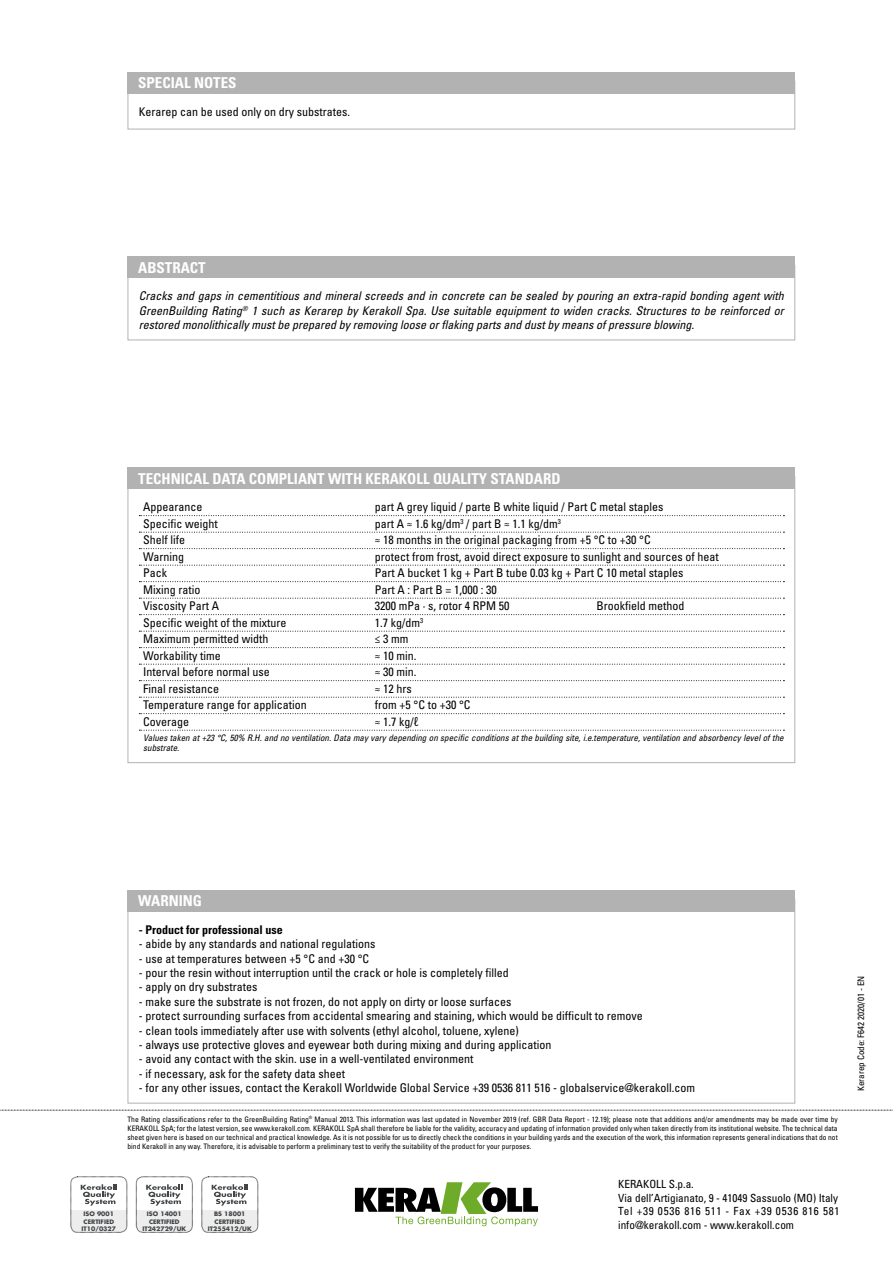
<style>
.page{position:relative;width:893px;height:1263px;background:#fff}
.page>*{position:absolute;margin:0;border:0;box-sizing:border-box;transform-origin:0 0}
.t1{font:700 condensed 15px "Univers LT Std";color:#fff}
.t2{font:condensed 12px "Univers LT Std";color:#000}
.t3{font:italic condensed 12px/14.4px "Univers LT Std";color:#000;text-align:justify}
.t4{font:700 condensed 12px "Univers LT Std";color:#000}
.t5{font:condensed 11.25px/13.5px "Univers LT Std";color:#000}
.t6{font:italic condensed 9px/10.8px "Univers LT Std";color:#000}
.t7{font:condensed 9px "Univers LT Std";color:#000}
.t8{font:condensed 7.5px/9px "Univers LT Std";color:#000;text-align:justify}
.t9{font:700 6px/7.2px "Futura Std";color:#424446;text-align:center}
</style>
<div class="page">
<svg style="left:0;top:1110px;width:893px;height:1px"></svg>
<div style="left:71px;top:1176px;width:56px;height:56px;border:1px dashed #000;border-radius:7px"></div>
<svg style="left:71px;top:1184px;width:56px;height:48px"></svg>
<div style="left:136px;top:1176px;width:56px;height:56px;border:1px dashed #000;border-radius:7px"></div>
<svg style="left:136px;top:1184px;width:56px;height:48px"></svg>
<div style="left:202px;top:1176px;width:56px;height:56px;border:1px dashed #000;border-radius:7px"></div>
<svg style="left:202px;top:1184px;width:56px;height:48px"></svg>
<svg style="left:355px;top:1182px;width:183px;height:44px"></svg>
<div style="left:128px;top:81px;width:667px;height:48px;border:1px solid #b3b2b2"></div>
<div style="left:128px;top:72px;width:667px;height:22px;background:#b3b2b2"></div>
<div style="left:128px;top:265px;width:667px;height:75px;border:1px solid #b3b2b2"></div>
<div style="left:128px;top:257px;width:667px;height:21px;background:#b3b2b2"></div>
<div style="left:128px;top:890px;width:667px;height:21px;background:#b3b2b2"></div>
<svg style="left:139px;top:515px;width:645px;height:1px"></svg>
<svg style="left:139px;top:532px;width:645px;height:1px"></svg>
<svg style="left:139px;top:548px;width:645px;height:1px"></svg>
<svg style="left:139px;top:565px;width:645px;height:1px"></svg>
<svg style="left:139px;top:581px;width:645px;height:1px"></svg>
<svg style="left:139px;top:598px;width:645px;height:1px"></svg>
<svg style="left:139px;top:614px;width:645px;height:1px"></svg>
<svg style="left:139px;top:631px;width:645px;height:1px"></svg>
<svg style="left:139px;top:647px;width:645px;height:1px"></svg>
<svg style="left:139px;top:664px;width:645px;height:1px"></svg>
<svg style="left:139px;top:680px;width:645px;height:1px"></svg>
<svg style="left:139px;top:697px;width:645px;height:1px"></svg>
<svg style="left:139px;top:713px;width:645px;height:1px"></svg>
<svg style="left:139px;top:730px;width:645px;height:1px"></svg>
<div style="left:128px;top:468px;width:667px;height:21px;background:#b3b2b2"></div>
<p class="t1" style="left:138px;top:74px;width:100px">SPECIAL NOTES</p>
<p class="t2" style="left:139px;top:104px;width:213px">Kerarep can be used only on dry substrates.</p>
<p class="t1" style="left:138px;top:258px;width:69px">ABSTRACT</p>
<p class="t3" style="left:139px;top:289px;width:646px">Cracks and gaps in cementitious and mineral screeds and in concrete can be sealed by pouring an extra-rapid bonding agent with GreenBuilding Rating<sup>®</sup> 1 such as Kerarep by Kerakoll Spa. Use suitable equipment to widen cracks. Structures to be reinforced or restored monolithically must be prepared by removing loose or flaking parts and dust by means of pressure blowing.</p>
<p class="t1" style="left:138px;top:469px;width:424px">TECHNICAL DATA COMPLIANT WITH KERAKOLL QUALITY STANDARD</p>
<p class="t2" style="left:143px;top:499px;width:61px">Appearance</p>
<p class="t2" style="left:375px;top:499px;width:290px">part A grey liquid / parte B white liquid / Part C metal staples</p>
<p class="t2" style="left:143px;top:516px;width:76px">Specific weight</p>
<p class="t2" style="left:375px;top:516px;width:187px">part A ≈ 1.6 kg/dm<sup>3</sup> / part B ≈ 1.1 kg/dm<sup>3</sup></p>
<p class="t2" style="left:143px;top:532px;width:43px">Shelf life</p>
<p class="t2" style="left:375px;top:532px;width:277px">≈ 18 months in the original packaging from +5 °C to +30 °C</p>
<p class="t2" style="left:143px;top:549px;width:42px">Warning</p>
<p class="t2" style="left:375px;top:549px;width:345px">protect from frost, avoid direct exposure to sunlight and sources of heat</p>
<p class="t2" style="left:143px;top:565px;width:25px">Pack</p>
<p class="t2" style="left:375px;top:565px;width:310px">Part A bucket 1 kg + Part B tube 0.03 kg + Part C 10 metal staples</p>
<p class="t2" style="left:143px;top:582px;width:59px">Mixing ratio</p>
<p class="t2" style="left:375px;top:582px;width:123px">Part A : Part B = 1,000 : 30</p>
<p class="t2" style="left:143px;top:598px;width:77px">Viscosity Part A</p>
<p class="t2" style="left:375px;top:598px;width:136px">3200 mPa · s, rotor 4 RPM 50</p>
<p class="t2" style="left:596px;top:598px;width:89px">Brookfield method</p>
<p class="t2" style="left:143px;top:615px;width:145px">Specific weight of the mixture</p>
<p class="t2" style="left:375px;top:615px;width:50px">1.7 kg/dm<sup>3</sup></p>
<p class="t2" style="left:143px;top:631px;width:127px">Maximum permitted width</p>
<p class="t2" style="left:375px;top:631px;width:35px">≤ 3 mm</p>
<p class="t2" style="left:143px;top:648px;width:79px">Workability time</p>
<p class="t2" style="left:375px;top:648px;width:43px">≈ 10 min.</p>
<p class="t2" style="left:143px;top:664px;width:128px">Interval before normal use</p>
<p class="t2" style="left:375px;top:664px;width:43px">≈ 30 min.</p>
<p class="t2" style="left:143px;top:681px;width:77px">Final resistance</p>
<p class="t2" style="left:375px;top:681px;width:38px">≈ 12 hrs</p>
<p class="t2" style="left:143px;top:697px;width:165px">Temperature range for application</p>
<p class="t2" style="left:375px;top:697px;width:97px">from +5 °C to +30 °C</p>
<p class="t2" style="left:143px;top:714px;width:47px">Coverage</p>
<p class="t2" style="left:375px;top:714px;width:45px">≈ 1.7 kg/ℓ</p>
<p class="t6" style="left:143px;top:732px;width:642px">Values taken at +23 °C, 50% R.H. and no ventilation. Data may vary depending on specific conditions at the building site, i.e.temperature, ventilation and absorbency level of the substrate.</p>
<p class="t1" style="left:138px;top:892px;width:65px">WARNING</p>
<p class="t4" style="left:139px;top:922px;width:145px">- Product for professional use</p>
<p class="t2" style="left:139px;top:936px;width:238px">- abide by any standards and national regulations</p>
<p class="t2" style="left:139px;top:951px;width:232px">- use at temperatures between +5 °C and +30 °C</p>
<p class="t2" style="left:139px;top:965px;width:371px">- pour the resin without interruption until the crack or hole is completely filled</p>
<p class="t2" style="left:139px;top:979px;width:120px">- apply on dry substrates</p>
<p class="t2" style="left:139px;top:994px;width:374px">- make sure the substrate is not frozen, do not apply on dirty or loose surfaces</p>
<p class="t2" style="left:139px;top:1008px;width:505px">- protect surrounding surfaces from accidental smearing and staining, which would be difficult to remove</p>
<p class="t2" style="left:139px;top:1023px;width:381px">- clean tools immediately after use with solvents (ethyl alcohol, toluene, xylene)</p>
<p class="t2" style="left:139px;top:1037px;width:414px">- always use protective gloves and eyewear both during mixing and during application</p>
<p class="t2" style="left:139px;top:1051px;width:336px">- avoid any contact with the skin. use in a well-ventilated environment</p>
<p class="t2" style="left:139px;top:1066px;width:208px">- if necessary, ask for the safety data sheet</p>
<p class="t2" style="left:139px;top:1080px;width:558px">- for any other issues, contact the Kerakoll Worldwide Global Service +39 0536 811 516 - globalservice@kerakoll.com</p>
<p class="t8" style="left:128px;top:1114px;width:712px">The Rating classifications refer to the GreenBuilding Rating<sup>®</sup> Manual 2013. This information was last updated in November 2019 (ref. GBR Data Report - 12.19); please note that additions and/or amendments may be made over time by KERAKOLL SpA; for the latest version, see www.kerakoll.com. KERAKOLL SpA shall therefore be liable for the validity, accuracy and updating of information provided only when taken directly from its institutional website. The technical data sheet given here is based on our technical and practical knowledge. As it is not possible for us to directly check the conditions in your building yards and the execution of the work, this information represents general indications that do not bind Kerakoll in any way. Therefore, it is advisable to perform a preliminary test to verify the suitability of the product for your purposes.</p>
<p class="t9" style="left:82px;top:1210px;width:36px">ISO 9001<br>CERTIFIED<br>IT10/0327</p>
<p class="t9" style="left:142px;top:1210px;width:45px">ISO 14001<br>CERTIFIED<br>IT242729/UK</p>
<p class="t9" style="left:208px;top:1210px;width:45px">BS 18001<br>CERTIFIED<br>IT255412/UK</p>
<p class="t5" style="left:618px;top:1177px;width:223px">KERAKOLL S.p.a.<br>Via dell’Artigianato, 9 - 41049 Sassuolo (MO) Italy Tel +39 0536 816 511 - Fax +39 0536 816 581 info@kerakoll.com - www.kerakoll.com</p>
<p class="t7" style="left:855px;top:1091px;width:117px;rotate:-90deg">Kerarep Code: F642 2020/01 - EN</p>
</div>
